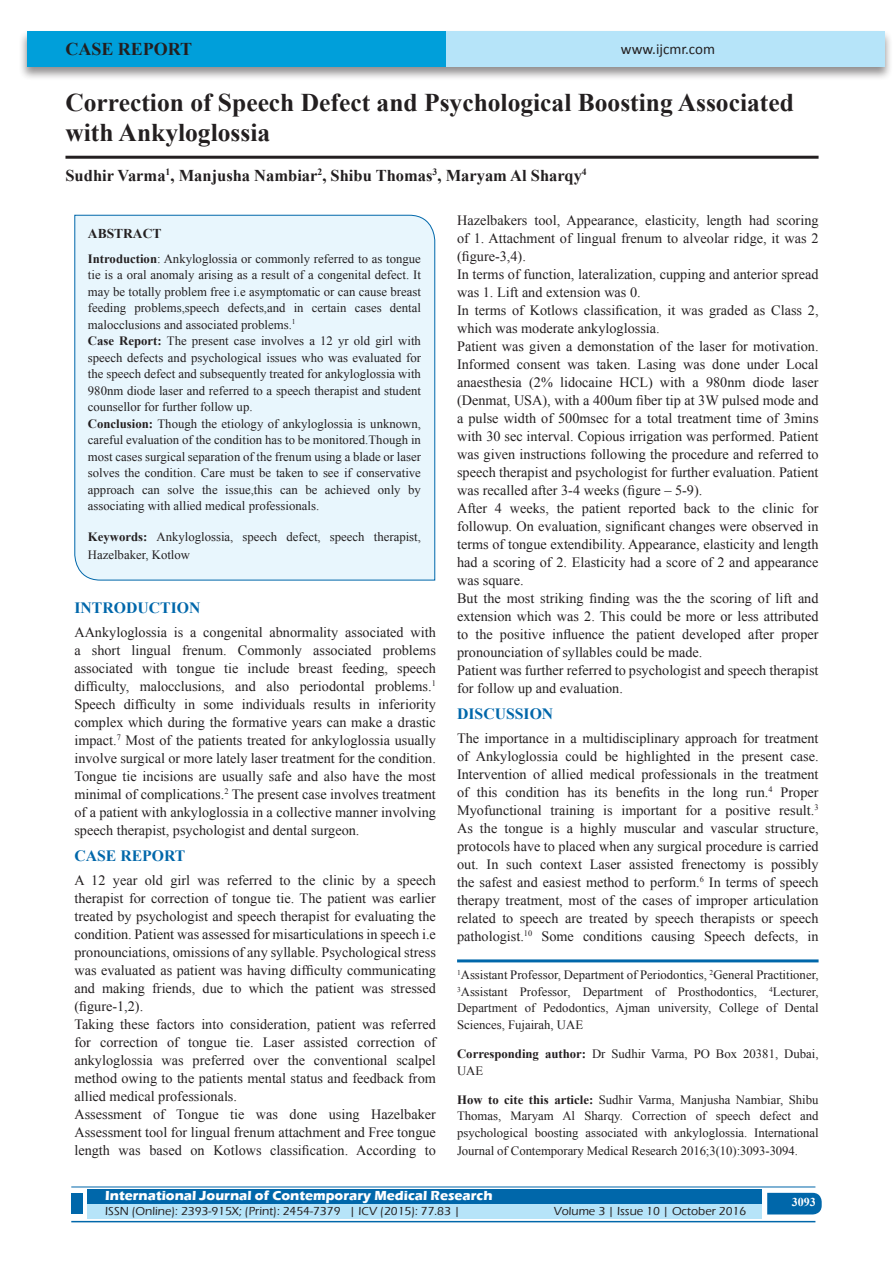
<style>
.page{position:relative;width:893px;height:1263px;background:#fff}
.page>*{position:absolute;margin:0;border:0;box-sizing:border-box;transform-origin:0 0}
.A_Title_New{font:700 25.5px/30px "Times New Roman";color:#231f20}
.AT_new{font:700 18px "Times New Roman";color:#231f20}
.AU-New{font:700 16.5px "Times New Roman";color:#231f20}
.t1{font:700 15.75px "Times New Roman";color:#0067aa}
.t2{font:15px "Calibri";color:#231f20}
.TX_New{font:14.25px/18px "Times New Roman";color:#231f20;text-align:justify}
.t3{font:700 13.5px "Eras ITC";color:#fff}
.t4{font:700 13.5px "Times New Roman";color:#231f20}
.Affi_New{font:12.75px/16.5px "Times New Roman";color:#231f20}
.HTC_new{font:12.75px/16.5px "Times New Roman";letter-spacing:-.005em;color:#231f20;text-align:justify}
.Corresponding{font:12.75px/16.5px "Times New Roman";color:#231f20}
.t5{font:500 12px "Eras ITC";color:#231f20}
.t6{font:700 12px "Times New Roman";color:#fff}
.s1{font-weight:700}
</style>
<div class="page">
<div style="left:19px;top:29px;width:874px;height:52px;background:#231f20;opacity:.5"></div>
<div style="left:27px;top:31px;width:858px;height:35px;background:#b6e4f9"></div>
<div style="left:27px;top:31px;width:419px;height:35px;background:#009fda"></div>
<div style="left:87px;top:1189px;width:674px;height:15px;background:#0067aa"></div>
<div style="left:87px;top:1204px;width:674px;height:15px;background:#b6e4f9"></div>
<svg style="left:767px;top:1193px;width:55px;height:21px"></svg>
<hr style="left:71px;top:1186px;width:744px;height:1px;background:#0067aa">
<hr style="left:71px;top:1221px;width:744px;height:1px;background:#0067aa">
<div style="left:71px;top:1193px;width:12px;height:21px;background:#0067aa"></div>
<hr style="left:65px;top:156px;width:754px;height:3px;background:#231f20">
<div style="left:74px;top:214px;width:361px;height:367px;background:#e8f6fd"></div>
<hr style="left:457px;top:959px;width:362px;height:3px;background:#0067aa">
<p class="AT_new" style="left:65px;top:36px;width:128px">CASE REPORT</p>
<p class="t2" style="left:621px;top:40px;width:96px">www.ijcmr.com</p>
<p class="A_Title_New" style="left:65px;top:87px;width:730px">Correction of Speech Defect and Psychological Boosting Associated with Ankyloglossia</p>
<p class="AU-New" style="left:65px;top:164px;width:523px">Sudhir Varma<sup>1</sup>, Manjusha Nambiar<sup>2</sup>, Shibu Thomas<sup>3</sup>, Maryam Al Sharqy<sup>4</sup></p>
<p class="t4" style="left:88px;top:224px;width:75px">ABSTRACT</p>
<p class="Affi_New" style="left:88px;top:250px;width:335px"><span class="s1">Introduction</span>: Ankyloglossia or commonly referred to as tongue tie is a oral anomaly arising as a result of a congenital defect. It may be totally problem free i.e asymptomatic or can cause breast feeding problems,speech defects,and in certain cases dental malocclusions and associated problems.<sup>1<br></sup><span class="s1">Case Report:</span> The present case involves a 12 yr old girl with speech defects and psychological issues who was evaluated for the speech defect and subsequently treated for ankyloglossia with 980nm diode laser and referred to a speech therapist and student counsellor for further follow up.<br><span class="s1">Conclusion:</span> Though the etiology of ankyloglossia is unknown, careful evaluation of the condition has to be monitored.Though in most cases surgical separation of the frenum using a blade or laser solves the condition. Care must be taken to see if conservative approach can solve the issue,this can be achieved only by associating with allied medical professionals.</p>
<p class="Affi_New" style="left:88px;top:527px;width:335px;line-height:18px"><span class="s1">Keywords:</span> Ankyloglossia, speech defect, speech therapist,<br>Hazelbaker, Kotlow</p>
<h1 class="t1" style="left:74px;top:596px;width:127px">INTRODUCTION</h1>
<p class="TX_New" style="left:74px;top:623px;width:363px">AAnkyloglossia is a congenital abnormality associated with a short lingual frenum. Commonly associated problems associated with tongue tie include breast feeding, speech difficulty, malocclusions, and also periodontal problems.<sup>1<br></sup>Speech difficulty in some individuals results in inferiority complex which during the formative years can make a drastic impact.<sup>7</sup> Most of the patients treated for ankyloglossia usually involve surgical or more lately laser treatment for the condition.<br>Tongue tie incisions are usually safe and also have the most minimal of complications.<sup>2</sup> The present case involves treatment of a patient with ankyloglossia in a collective manner involving speech therapist, psychologist and dental surgeon.</p>
<h1 class="t1" style="left:74px;top:845px;width:113px">CASE REPORT</h1>
<p class="TX_New" style="left:74px;top:871px;width:363px">A 12 year old girl was referred to the clinic by a speech therapist for correction of tongue tie. The patient was earlier treated by psychologist and speech therapist for evaluating the condition. Patient was assessed for misarticulations in speech i.e pronounciations, omissions of any syllable. Psychological stress was evaluated as patient was having difficulty communicating and making friends, due to which the patient was stressed (figure-1,2).</p>
<p class="TX_New" style="left:74px;top:1015px;width:363px">Taking these factors into consideration, patient was referred for correction of tongue tie. Laser assisted correction of ankyloglossia was preferred over the conventional scalpel method owing to the patients mental status and feedback from allied medical professionals.</p>
<p class="TX_New" style="left:74px;top:1105px;width:363px">Assessment of Tongue tie was done using Hazelbaker Assessment tool for lingual frenum attachment and Free tongue length was based on Kotlows classification. According to</p>
<p class="TX_New" style="left:457px;top:211px;width:363px">Hazelbakers tool, Appearance, elasticity, length had scoring of 1. Attachment of lingual frenum to alveolar ridge, it was 2 (figure-3,4).</p>
<p class="TX_New" style="left:457px;top:265px;width:363px">In terms of function, lateralization, cupping and anterior spread was 1. Lift and extension was 0.</p>
<p class="TX_New" style="left:457px;top:301px;width:363px">In terms of Kotlows classification, it was graded as Class 2, which was moderate ankyloglossia.</p>
<p class="TX_New" style="left:457px;top:337px;width:363px">Patient was given a demonstation of the laser for motivation.<br>Informed consent was taken. Lasing was done under Local anaesthesia (2% lidocaine HCL) with a 980nm diode laser (Denmat, USA), with a 400um fiber tip at 3W pulsed mode and a pulse width of 500msec for a total treatment time of 3mins with 30 sec interval. Copious irrigation was performed. Patient was given instructions following the procedure and referred to speech therapist and psychologist for further evaluation. Patient was recalled after 3-4 weeks (figure – 5-9).</p>
<p class="TX_New" style="left:457px;top:499px;width:363px">After 4 weeks, the patient reported back to the clinic for followup. On evaluation, significant changes were observed in terms of tongue extendibility. Appearance, elasticity and length had a scoring of 2. Elasticity had a score of 2 and appearance was square.</p>
<p class="TX_New" style="left:457px;top:589px;width:363px">But the most striking finding was the the scoring of lift and extension which was 2. This could be more or less attributed to the positive influence the patient developed after proper pronounciation of syllables could be made.</p>
<p class="TX_New" style="left:457px;top:661px;width:363px">Patient was further referred to psychologist and speech therapist for follow up and evaluation.</p>
<h1 class="t1" style="left:457px;top:702px;width:98px">DISCUSSION</h1>
<p class="TX_New" style="left:457px;top:729px;width:363px">The importance in a multidisciplinary approach for treatment of Ankyloglossia could be highlighted in the present case.<br>Intervention of allied medical professionals in the treatment of this condition has its benefits in the long run.<sup>4</sup> Proper Myofunctional training is important for a positive result.<sup>3<br></sup>As the tongue is a highly muscular and vascular structure, protocols have to placed when any surgical procedure is carried out. In such context Laser assisted frenectomy is possibly the safest and easiest method to perform.<sup>6</sup> In terms of speech therapy treatment, most of the cases of improper articulation related to speech are treated by speech therapists or speech pathologist.<sup>10</sup> Some conditions causing Speech defects, in</p>
<p class="Affi_New" style="left:457px;top:967px;width:363px;text-align:justify"><sup>1</sup>Assistant Professor, Department of Periodontics, <sup>2</sup>General Practitioner, <sup>3</sup>Assistant Professor, Department of Prosthodontics, <sup>4</sup>Lecturer, Department of Pedodontics, Ajman university, College of Dental Sciences, Fujairah, UAE</p>
<p class="Corresponding" style="left:457px;top:1045px;width:363px"><span class="s1">Corresponding author:</span> Dr Sudhir Varma, PO Box 20381, Dubai,<br>UAE</p>
<p class="HTC_new" style="left:457px;top:1091px;width:363px"><span class="s1">How to cite this article:</span> Sudhir Varma, Manjusha Nambiar, Shibu Thomas, Maryam Al Sharqy. Correction of speech defect and psychological boosting associated with ankyloglossia. International</p>
<p class="HTC_new" style="left:457px;top:1142px;width:342px">Journal of Contemporary Medical Research 2016;3(10):3093-3094.</p>
<p class="t3" style="left:105px;top:1188px;width:389px">International Journal of Contemporary Medical Research</p>
<p class="t5" style="left:105px;top:1204px;width:356px">ISSN (Online): 2393-915X; (Print): 2454-7379 | ICV (2015): 77.83 |</p>
<p class="t5" style="left:554px;top:1204px;width:194px">Volume 3 | Issue 10 | October 2016</p>
<h4 class="t6" style="left:792px;top:1194px;width:25px">3093</h4>
</div>
